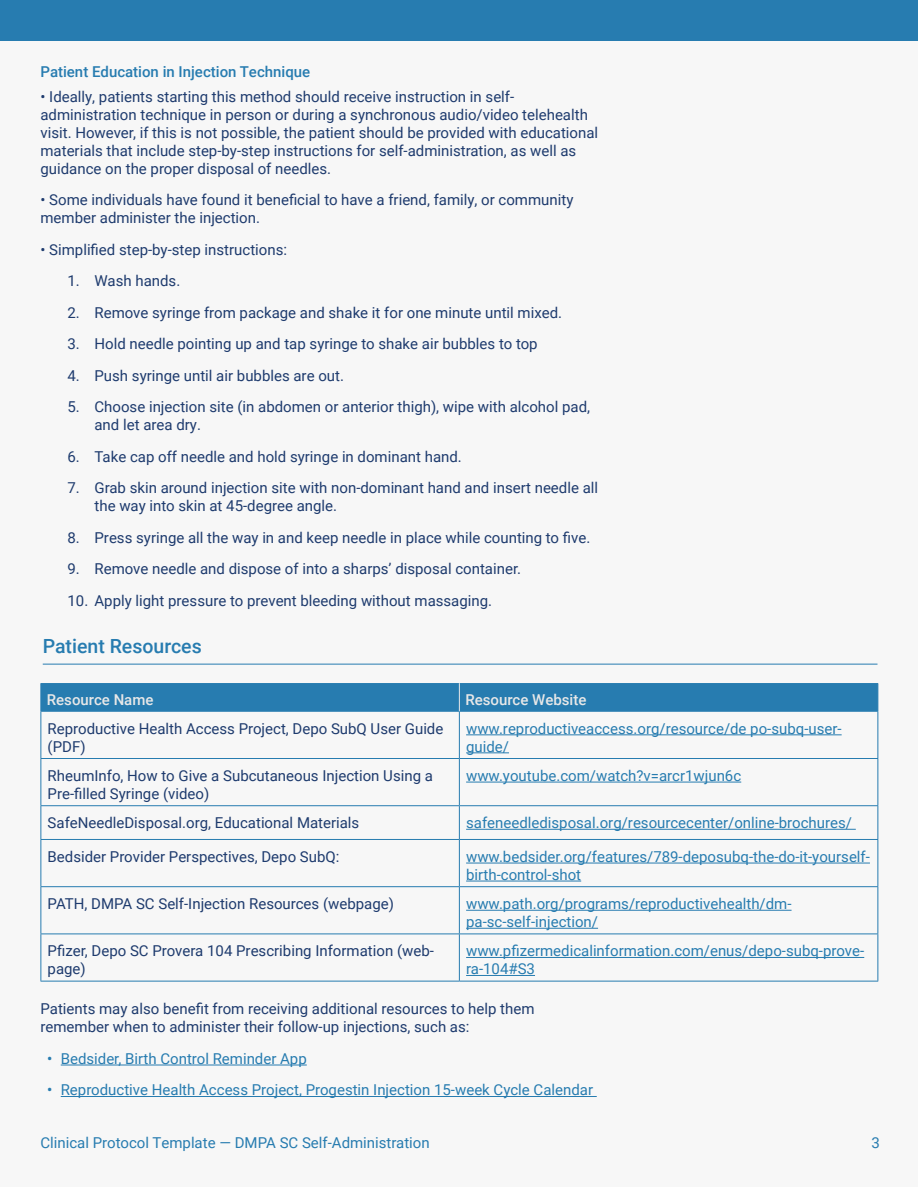
<style>
.page{position:relative;width:918px;height:1188px;background:#fff}
.page>*{position:absolute;margin:0;border:0;box-sizing:border-box;transform-origin:0 0}
.t1{font:500 19.5px "Roboto";color:#277cb0}
.t2{font:15px/18px "Roboto";color:#1e3b6e}
.t3{font:15px/18px "Roboto";color:#277cb0}
.t4{font:500 15px "Roboto";color:#277cb0}
.t5{font:500 15px "Roboto";color:#e8e8e8}
.s1{font-weight:500}
</style>
<div class="page">
<div style="left:0;top:1px;width:918px;height:1186px;background:#f7f7f7"></div>
<hr style="left:43px;top:664px;width:835px;height:1px;background:#277cb0">
<div style="left:0;top:0;width:918px;height:40px;background:#277cb0"></div>
<svg style="left:41px;top:712px;width:837px;height:269px"></svg>
<hr style="left:459px;top:712px;width:1px;height:46px;background:#277cb0">
<hr style="left:40px;top:758px;width:419px;height:1px;background:#277cb0">
<hr style="left:459px;top:758px;width:419px;height:1px;background:#277cb0">
<hr style="left:459px;top:759px;width:1px;height:46px;background:#277cb0">
<hr style="left:40px;top:805px;width:419px;height:1px;background:#277cb0">
<hr style="left:459px;top:805px;width:419px;height:1px;background:#277cb0">
<hr style="left:459px;top:806px;width:1px;height:33px;background:#277cb0">
<hr style="left:40px;top:839px;width:419px;height:1px;background:#277cb0">
<hr style="left:459px;top:839px;width:419px;height:1px;background:#277cb0">
<hr style="left:459px;top:840px;width:1px;height:46px;background:#277cb0">
<hr style="left:40px;top:886px;width:419px;height:1px;background:#277cb0">
<hr style="left:459px;top:886px;width:419px;height:1px;background:#277cb0">
<hr style="left:459px;top:887px;width:1px;height:47px;background:#277cb0">
<hr style="left:40px;top:934px;width:419px;height:1px;background:#277cb0">
<hr style="left:459px;top:934px;width:419px;height:1px;background:#277cb0">
<hr style="left:459px;top:934px;width:1px;height:47px;background:#277cb0">
<hr style="left:40px;top:712px;width:1px;height:46px;background:#277cb0">
<hr style="left:878px;top:712px;width:1px;height:46px;background:#277cb0">
<hr style="left:40px;top:759px;width:1px;height:46px;background:#277cb0">
<hr style="left:878px;top:759px;width:1px;height:46px;background:#277cb0">
<hr style="left:40px;top:806px;width:1px;height:33px;background:#277cb0">
<hr style="left:878px;top:806px;width:1px;height:33px;background:#277cb0">
<hr style="left:40px;top:840px;width:1px;height:46px;background:#277cb0">
<hr style="left:878px;top:840px;width:1px;height:46px;background:#277cb0">
<hr style="left:40px;top:887px;width:1px;height:47px;background:#277cb0">
<hr style="left:878px;top:887px;width:1px;height:47px;background:#277cb0">
<hr style="left:40px;top:934px;width:1px;height:47px;background:#277cb0">
<hr style="left:878px;top:934px;width:1px;height:47px;background:#277cb0">
<hr style="left:40px;top:981px;width:419px;height:1px;background:#277cb0">
<hr style="left:459px;top:981px;width:419px;height:1px;background:#277cb0">
<hr style="left:40px;top:711px;width:419px;height:1px;background:#277cb0">
<hr style="left:459px;top:711px;width:419px;height:1px;background:#277cb0">
<hr style="left:466px;top:734px;width:376px;height:1px;background:#277cb0">
<hr style="left:466px;top:752px;width:43px;height:1px;background:#277cb0">
<hr style="left:466px;top:782px;width:275px;height:1px;background:#277cb0">
<hr style="left:466px;top:829px;width:390px;height:1px;background:#277cb0">
<hr style="left:466px;top:863px;width:404px;height:1px;background:#277cb0">
<hr style="left:466px;top:881px;width:115px;height:1px;background:#277cb0">
<hr style="left:466px;top:910px;width:326px;height:1px;background:#277cb0">
<hr style="left:466px;top:928px;width:132px;height:1px;background:#277cb0">
<hr style="left:466px;top:957px;width:398px;height:1px;background:#277cb0">
<hr style="left:466px;top:975px;width:69px;height:1px;background:#277cb0">
<hr style="left:61px;top:1065px;width:246px;height:1px;background:#277cb0">
<hr style="left:61px;top:1096px;width:536px;height:1px;background:#277cb0">
<div style="left:40px;top:683px;width:839px;height:28px;background:#277cb0"></div>
<p class="t4" style="left:40px;top:61px;width:271px">Patient Education in Injection Technique</p>
<p class="t2" style="left:40px;top:87px;width:559px">• Ideally, patients starting this method should receive instruction in self&shy;administration technique in person or during a synchronous audio/video telehealth visit. However, if this is not possible, the patient should be provided with educational materials that include step-by-step instructions for self-administration, as well as guidance on the proper disposal of needles.</p>
<p class="t2" style="left:40px;top:191px;width:534px">• Some individuals have found it beneficial to have a friend, family, or community member administer the injection.</p>
<p class="t2" style="left:40px;top:240px;width:248px">• Simplified step-by-step instructions:</p>
<p class="t2" style="left:68px;top:272px;width:114px">1. Wash hands.</p>
<p class="t2" style="left:68px;top:303px;width:496px">2. Remove syringe from package and shake it for one minute until mixed.</p>
<p class="t2" style="left:68px;top:335px;width:472px">3. Hold needle pointing up and tap syringe to shake air bubbles to top</p>
<p class="t2" style="left:68px;top:366px;width:278px">4. Push syringe until air bubbles are out.</p>
<p class="t2" style="left:94px;top:398px;width:497px;text-indent:-27px">5. Choose injection site (in abdomen or anterior thigh), wipe with alcohol pad, and let area dry.</p>
<p class="t2" style="left:68px;top:447px;width:396px">6. Take cap off needle and hold syringe in dominant hand.</p>
<p class="t2" style="left:94px;top:479px;width:505px;text-indent:-27px">7. Grab skin around injection site with non-dominant hand and insert needle all the way into skin at 45-degree angle.</p>
<p class="t2" style="left:68px;top:528px;width:524px">8. Press syringe all the way in and keep needle in place while counting to five.</p>
<p class="t2" style="left:67px;top:560px;width:455px">9. Remove needle and dispose of into a sharps’ disposal container.</p>
<p class="t2" style="left:67px;top:591px;width:426px">10. Apply light pressure to prevent bleeding without massaging.</p>
<h1 class="t1" style="left:43px;top:633px;width:161px">Patient Resources</h1>
<p class="t5" style="left:47px;top:689px;width:108px">Resource Name</p>
<p class="t5" style="left:465px;top:689px;width:123px">Resource Website</p>
<p class="t2" style="left:48px;top:719px;width:397px">Reproductive Health Access Project, Depo SubQ User Guide (PDF)</p>
<p class="t3" style="left:466px;top:719px;width:377px">www.reproductiveaccess.org/resource/de po-subq-user&shy;guide/</p>
<p class="t2" style="left:48px;top:766px;width:387px">RheumInfo, How to Give a Subcutaneous Injection Using a<br>Pre-filled Syringe (video)</p>
<p class="t3" style="left:466px;top:766px;width:277px">www.youtube.com/watch?v=arcr1wjun6c</p>
<p class="t2" style="left:48px;top:813px;width:313px">SafeNeedleDisposal.org, Educational Materials</p>
<p class="t3" style="left:466px;top:813px;width:387px">safeneedledisposal.org/resourcecenter/online-brochures/</p>
<p class="t2" style="left:48px;top:847px;width:293px">Bedsider Provider Perspectives, Depo SubQ:</p>
<p class="t3" style="left:466px;top:847px;width:405px">www.bedsider.org/features/789-deposubq-the-do-it-yourself&shy;birth-control-shot</p>
<p class="t2" style="left:48px;top:894px;width:348px">PATH, DMPA SC Self-Injection Resources (webpage)</p>
<p class="t3" style="left:466px;top:894px;width:327px">www.path.org/programs/reproductivehealth/dm&shy;pa-sc-self-injection/</p>
<p class="t2" style="left:48px;top:941px;width:388px">Pfizer, Depo SC Provera 104 Prescribing Information (web&shy;page)</p>
<p class="t3" style="left:466px;top:941px;width:400px">www.pfizermedicalinformation.com/enus/depo-subq-prove&shy;ra-104#S3</p>
<p class="t2" style="left:40px;top:1000px;width:496px">Patients may also benefit from receiving additional resources to help them remember when to administer their follow-up injections, such as:</p>
<p class="t3" style="left:47px;top:1049px;width:261px"><span class="s1">•</span> Bedsider, Birth Control Reminder App</p>
<p class="t3" style="left:47px;top:1081px;width:547px"><span class="s1">•</span> Reproductive Health Access Project, Progestin Injection 15-week Cycle Calendar</p>
<p class="t3" style="left:40px;top:1133px;width:391px">Clinical Protocol Template — DMPA SC Self-Administration</p>
<p class="t3" style="left:871px;top:1133px;width:10px">3</p>
</div>
